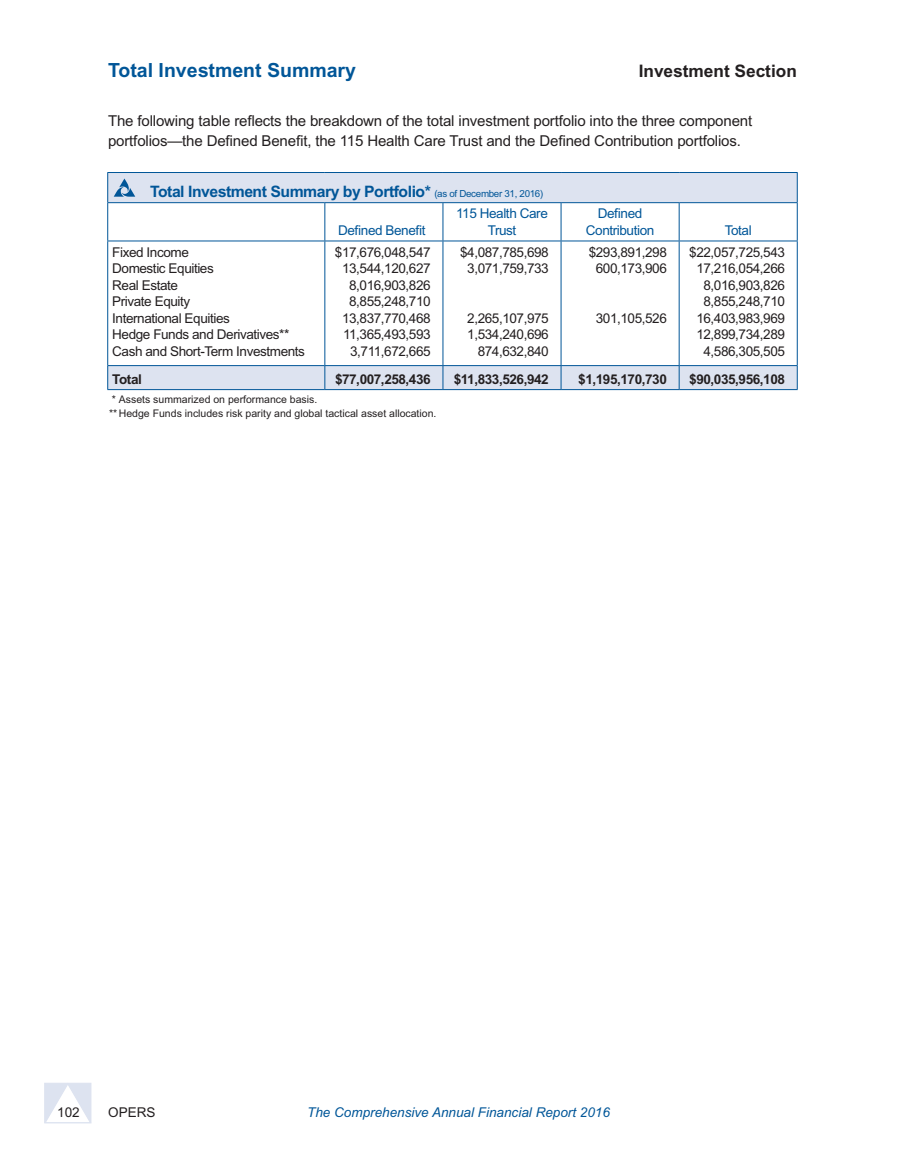
<style>
.page{position:relative;width:905px;height:1161px;background:#fff}
.page>*{position:absolute;margin:0;border:0;box-sizing:border-box;transform-origin:0 0}
.t1{font:700 19.5px "Arial MT Std";color:#015698}
.t2{font:700 17.25px "Arial MT Std";color:#231f20}
.t3{font:700 15.75px "Arial MT Std";letter-spacing:-.03em;color:#015698}
.t4{font:15px/19.5px "Arial MT Std";letter-spacing:-.01em;color:#231f20}
.t5{font:13.5px/16.5px "Arial MT Std";letter-spacing:-.03em;color:#231f20;text-align:right}
.t6{font:700 13.5px "Arial MT Std";letter-spacing:-.03em;color:#231f20}
.t7{font:13.5px/16.5px "Arial MT Std";letter-spacing:-.03em;color:#015698;text-align:center}
.t8{font:italic 13.5px "Arial MT Std";color:#015698}
.t9{font:10.5px/13.5px "Arial MT Std";color:#231f20}
.s1{font-weight:400;font-size:9.75px}
</style>
<div class="page">
<svg style="left:44px;top:1083px;width:48px;height:41px"></svg>
<svg style="left:108px;top:173px;width:688px;height:216px"></svg>
<svg style="left:107px;top:173px;width:1px;height:29px"></svg>
<hr style="left:107px;top:172px;width:218px;height:1px;background:#015698">
<hr style="left:325px;top:172px;width:118px;height:1px;background:#015698">
<hr style="left:443px;top:172px;width:118px;height:1px;background:#015698">
<hr style="left:561px;top:172px;width:118px;height:1px;background:#015698">
<hr style="left:679px;top:172px;width:118px;height:1px;background:#015698">
<svg style="left:796px;top:173px;width:1px;height:29px"></svg>
<hr style="left:107px;top:203px;width:1px;height:38px;background:#015698">
<hr style="left:107px;top:202px;width:218px;height:1px;background:#015698">
<hr style="left:324px;top:203px;width:1px;height:38px;background:#015698">
<hr style="left:325px;top:202px;width:118px;height:1px;background:#015698">
<hr style="left:442px;top:203px;width:1px;height:38px;background:#015698">
<hr style="left:443px;top:202px;width:118px;height:1px;background:#015698">
<hr style="left:560px;top:203px;width:1px;height:38px;background:#015698">
<hr style="left:561px;top:202px;width:118px;height:1px;background:#015698">
<hr style="left:678px;top:203px;width:1px;height:38px;background:#015698">
<hr style="left:679px;top:202px;width:118px;height:1px;background:#015698">
<hr style="left:796px;top:203px;width:1px;height:38px;background:#015698">
<hr style="left:107px;top:241px;width:1px;height:124px;background:#015698">
<hr style="left:107px;top:241px;width:218px;height:1px;background:#015698">
<hr style="left:324px;top:241px;width:1px;height:124px;background:#015698">
<hr style="left:325px;top:241px;width:118px;height:1px;background:#015698">
<hr style="left:442px;top:241px;width:1px;height:124px;background:#015698">
<hr style="left:443px;top:241px;width:118px;height:1px;background:#015698">
<hr style="left:560px;top:241px;width:1px;height:124px;background:#015698">
<hr style="left:561px;top:241px;width:118px;height:1px;background:#015698">
<hr style="left:678px;top:241px;width:1px;height:124px;background:#015698">
<hr style="left:679px;top:241px;width:118px;height:1px;background:#015698">
<hr style="left:796px;top:241px;width:1px;height:124px;background:#015698">
<svg style="left:107px;top:366px;width:1px;height:23px"></svg>
<hr style="left:107px;top:365px;width:218px;height:1px;background:#015698">
<hr style="left:107px;top:389px;width:218px;height:1px;background:#015698">
<svg style="left:324px;top:366px;width:1px;height:23px"></svg>
<hr style="left:325px;top:365px;width:118px;height:1px;background:#015698">
<hr style="left:325px;top:389px;width:118px;height:1px;background:#015698">
<svg style="left:442px;top:366px;width:1px;height:23px"></svg>
<hr style="left:443px;top:365px;width:118px;height:1px;background:#015698">
<hr style="left:443px;top:389px;width:118px;height:1px;background:#015698">
<svg style="left:560px;top:366px;width:1px;height:23px"></svg>
<hr style="left:561px;top:365px;width:118px;height:1px;background:#015698">
<hr style="left:561px;top:389px;width:118px;height:1px;background:#015698">
<svg style="left:678px;top:366px;width:1px;height:23px"></svg>
<hr style="left:679px;top:365px;width:118px;height:1px;background:#015698">
<svg style="left:796px;top:366px;width:1px;height:23px"></svg>
<hr style="left:679px;top:389px;width:118px;height:1px;background:#015698">
<svg style="left:114px;top:179px;width:21px;height:18px"></svg>
<h1 class="t1" style="left:108px;top:59px;width:249px">Total Investment Summary</h1>
<p class="t2" style="left:638px;top:61px;width:160px">Investment Section</p>
<p class="t4" style="left:108px;top:111px;width:645px">The following table reflects the breakdown of the total investment portfolio into the three component portfolios—the Defined Benefit, the 115 Health Care Trust and the Defined Contribution portfolios.</p>
<p class="t3" style="left:150px;top:182px;width:395px">Total Investment Summary by Portfolio* <span class="s1">(as of December 31, 2016)</span></p>
<p class="t7" style="left:338px;top:222px;width:89px">Defined Benefit</p>
<p class="t7" style="left:456px;top:205px;width:93px">115 Health Care<br>Trust</p>
<p class="t7" style="left:586px;top:205px;width:70px">Defined<br>Contribution</p>
<p class="t7" style="left:724px;top:222px;width:28px">Total</p>
<p class="t5" style="left:112px;top:244px;width:194px;text-align:left">Fixed Income<br>Domestic Equities<br>Real Estate<br>Private Equity<br>International Equities<br>Hedge Funds and Derivatives**<br>Cash and Short-Term Investments</p>
<p class="t5" style="left:335px;top:244px;width:97px">$17,676,048,547<br>13,544,120,627<br>8,016,903,826<br>8,855,248,710<br>13,837,770,468<br>11,365,493,593<br>3,711,672,665</p>
<p class="t5" style="left:460px;top:244px;width:90px;text-align:center">$4,087,785,698<br>3,071,759,733</p>
<p class="t5" style="left:467px;top:310px;width:83px">2,265,107,975<br>1,534,240,696<br>874,632,840</p>
<p class="t5" style="left:588px;top:244px;width:80px;text-align:center">$293,891,298<br>600,173,906</p>
<p class="t5" style="left:596px;top:310px;width:73px">301,105,526</p>
<p class="t5" style="left:689px;top:244px;width:97px">$22,057,725,543<br>17,216,054,266<br>8,016,903,826<br>8,855,248,710<br>16,403,983,969<br>12,899,734,289<br>4,586,305,505</p>
<p class="t6" style="left:112px;top:371px;width:31px">Total</p>
<p class="t6" style="left:335px;top:371px;width:97px">$77,007,258,436</p>
<p class="t6" style="left:454px;top:371px;width:96px">$11,833,526,942</p>
<p class="t6" style="left:578px;top:371px;width:90px">$1,195,170,730</p>
<p class="t6" style="left:689px;top:371px;width:97px">$90,035,956,108</p>
<p class="t9" style="left:109px;top:393px;width:327px">* Assets summarized on performance basis.<br>**Hedge Funds includes risk parity and global tactical asset allocation.</p>
<p class="t5" style="left:57px;top:1104px;width:24px">102</p>
<p class="t5" style="left:108px;top:1104px;width:49px">OPERS</p>
<p class="t8" style="left:307px;top:1104px;width:304px">The Comprehensive Annual Financial Report 2016</p>
</div>
